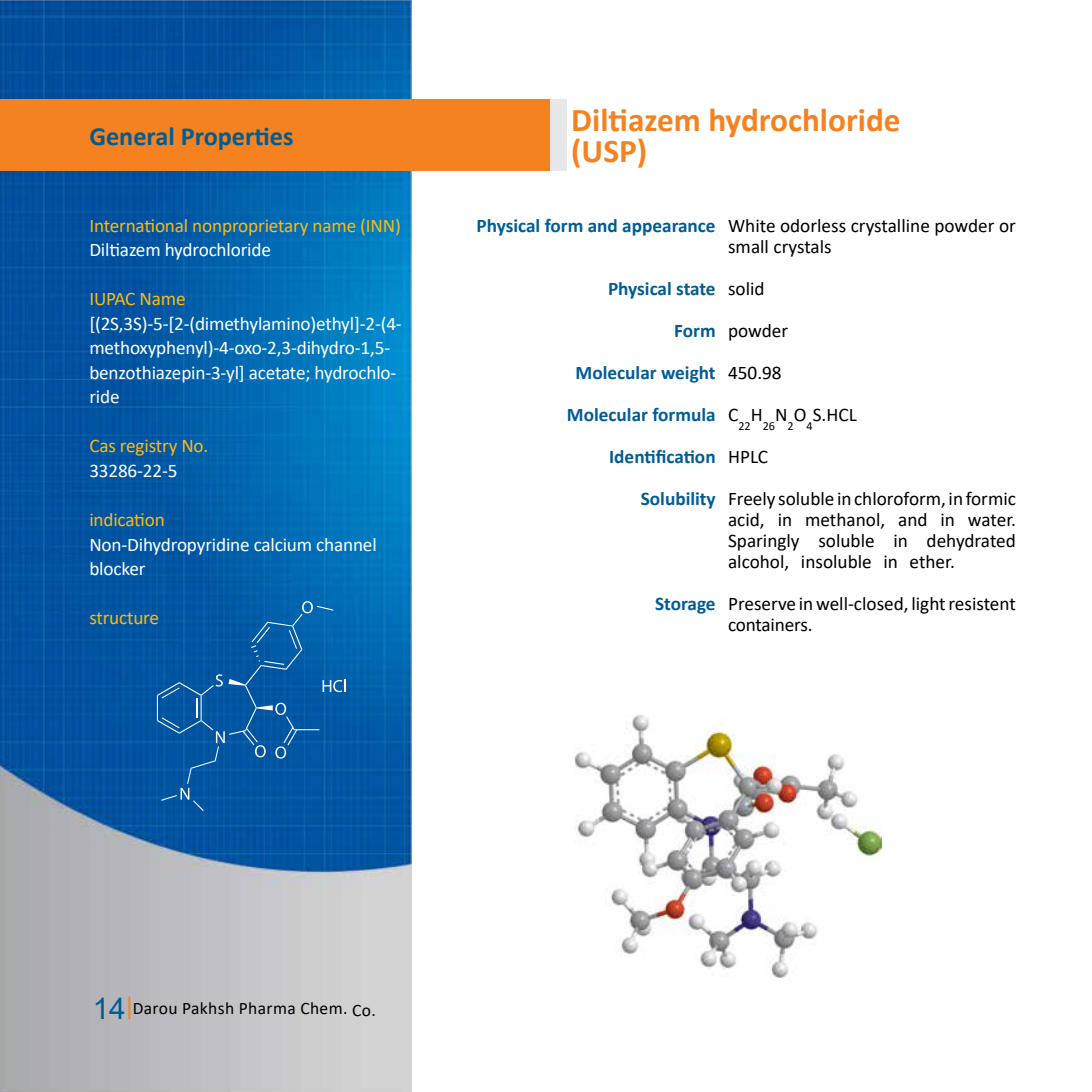
<style>
.page{position:relative;width:1092px;height:1092px;background:#fff}
.page>*{position:absolute;margin:0;border:0;box-sizing:border-box;transform-origin:0 0}
.t1{font:700 33.25px/31.5px "Calibri";color:#f58220}
.t2{font:700 26.25px "Calibri";color:#005c95}
.t3{font:19.25px/21px "Calibri";color:#000}
.t4{font:19.25px/24.5px "Calibri";letter-spacing:-.01em;color:#fff}
.t5{font:700 19.25px/42px "Calibri";color:#005c95;text-align:right}
.t6{font:19.25px "Calibri";letter-spacing:-.01em;color:#fdb913}
.t7{font:17.5px "Calibri";letter-spacing:.02em;color:#000}
.t8{font:12.25px "Calibri";color:#000}
.s1{font-family:"Arial";font-size:29.75px;color:#005c95}
.s2{font-family:"Arial";font-size:23.62px;color:#f58220}
</style>
<div class="page">
<img style="left:0;top:0;width:412px;height:1091px">
<div style="left:0;top:99px;width:566px;height:71px;background:#e6e7e8"></div>
<div style="left:0;top:99px;width:549px;height:71px;background:#f58220"></div>
<svg style="left:157px;top:601px;width:188px;height:210px;background:#095da7"></svg>
<img style="left:574px;top:714px;width:307px;height:263px">
<h2 class="t2" style="left:89px;top:117px;width:206px">General Properties</h2>
<p class="t6" style="left:89px;top:212px;width:313px">International nonproprietary name (INN)</p>
<p class="t4" style="left:89px;top:237px;width:183px">Diltiazem hydrochloride</p>
<p class="t6" style="left:89px;top:285px;width:98px">IUPAC Name</p>
<p class="t4" style="left:89px;top:311px;width:314px">[(2S,3S)-5-[2-(dimethylamino)ethyl]-2-(4- methoxyphenyl)-4-oxo-2,3-dihydro-1,5- benzothiazepin-3-yl] acetate; hydrochlo&shy;ride</p>
<p class="t6" style="left:89px;top:432px;width:121px">Cas registry No.</p>
<p class="t4" style="left:89px;top:458px;width:90px">33286-22-5</p>
<p class="t6" style="left:89px;top:506px;width:77px">indication</p>
<p class="t4" style="left:89px;top:531px;width:289px">Non-Dihydropyridine calcium channel blocker</p>
<p class="t6" style="left:89px;top:604px;width:71px">structure</p>
<h1 class="t1" style="left:571px;top:103px;width:331px">Diltiazem hydrochloride (USP)</h1>
<p class="t5" style="left:476px;top:204px;width:241px">Physical form and appearance</p>
<p class="t5" style="left:567px;top:267px;width:150px">Physical state<br>Form<br>Molecular weight<br>Molecular formula<br>Identification<br>Solubility</p>
<p class="t5" style="left:655px;top:582px;width:62px">Storage</p>
<p class="t3" style="left:728px;top:214px;width:289px">White odorless crystalline powder or small crystals</p>
<p class="t3" style="left:728px;top:267px;width:62px;line-height:42px">solid powder<br>450.98<br>C</p>
<p class="t8" style="left:738px;top:417px;width:14px">22</p>
<p class="t3" style="left:775px;top:403px;width:83px">N O S.HCL</p>
<p class="t8" style="left:787px;top:417px;width:8px">2</p>
<p class="t8" style="left:806px;top:417px;width:8px">4</p>
<p class="t3" style="left:728px;top:435px;width:289px;line-height:42px">HPLC<br>Freely soluble in chloroform, in formic</p>
<p class="t3" style="left:728px;top:508px;width:289px;text-align:justify">acid, in methanol, and in water.<br>Sparingly soluble in dehydrated alcohol, insoluble in ether.</p>
<p class="t3" style="left:728px;top:592px;width:289px">Preserve in well-closed, light resistent containers.</p>
<p class="t3" style="left:750px;top:403px;width:13px">H</p>
<p class="t8" style="left:762px;top:417px;width:14px">26</p>
<p class="t7" style="left:93px;top:996px;width:284px"><span class="s1">14</span><span class="s2">|</span>Darou Pakhsh Pharma Chem. Co.</p>
</div>
